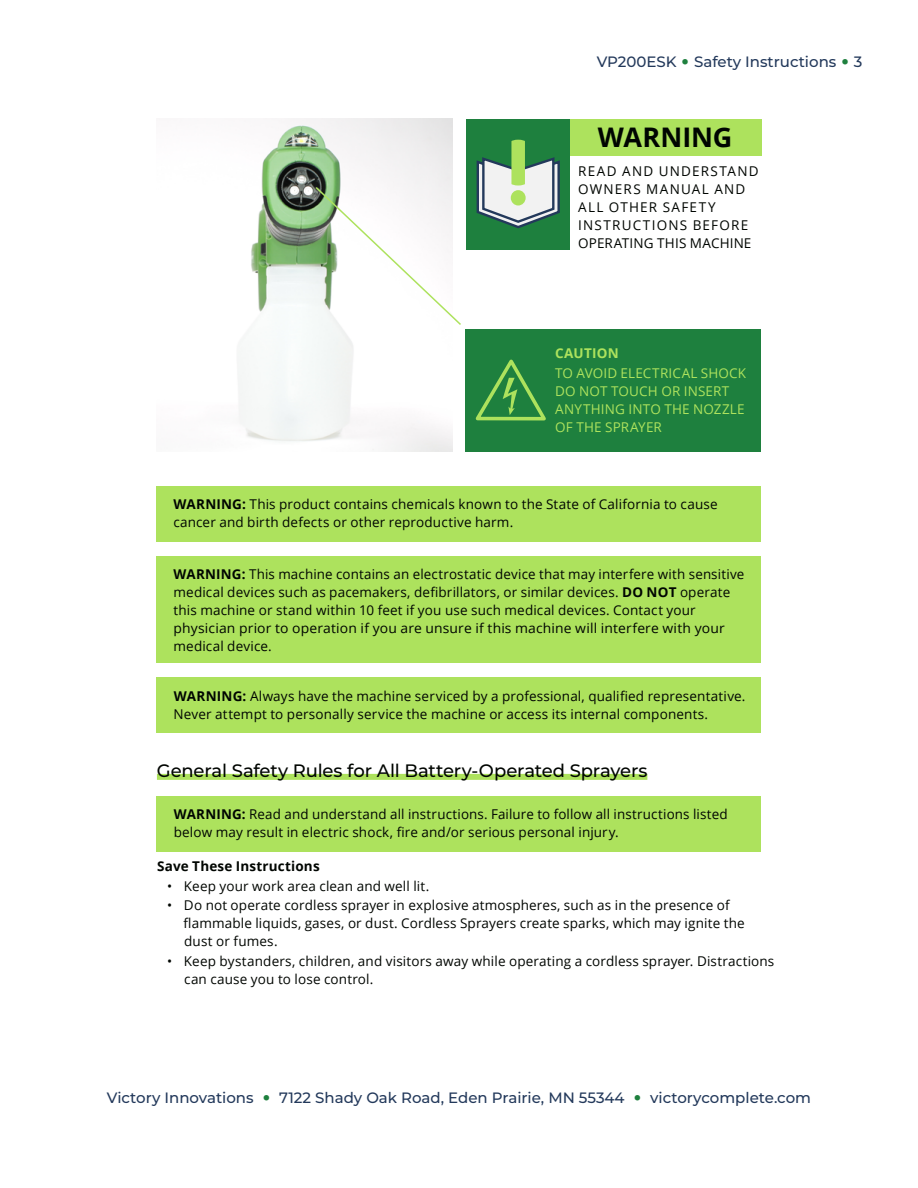
<style>
.page{position:relative;width:918px;height:1188px;background:#fff}
.page>*{position:absolute;margin:0;border:0;box-sizing:border-box;transform-origin:0 0}
.t1{font:700 27px "Open Sans";letter-spacing:-.005em;color:#000501}
.t2{font:500 18px "Montserrat";letter-spacing:-.01em;color:#000501}
.t3{font:500 15px "Montserrat";color:#23395b}
.t4{font:13.5px/18px "Open Sans";letter-spacing:.01em;color:#000501}
.t5{font:13.5px/18px "Open Sans";letter-spacing:.085em;color:#000501}
.t6{font:13.5px/18px "Open Sans";letter-spacing:.01em;color:#ade25d}
.t7{font:700 13.5px "Open Sans";letter-spacing:.01em;color:#000501}
.t8{font:700 13.5px "Open Sans";letter-spacing:.015em;color:#ade25d}
.s1{font-size:30px;color:#1e803e}
.s2{font-weight:700}
</style>
<div class="page">
<div style="left:157px;top:486px;width:604px;height:55px;background:#ade25d"></div>
<div style="left:570px;top:119px;width:191px;height:37px;background:#ade25d"></div>
<div style="left:466px;top:329px;width:295px;height:122px;background:#1e803e"></div>
<div style="left:157px;top:797px;width:604px;height:55px;background:#ade25d"></div>
<div style="left:157px;top:556px;width:604px;height:107px;background:#ade25d"></div>
<div style="left:157px;top:678px;width:604px;height:55px;background:#ade25d"></div>
<div style="left:157px;top:774px;width:490px;height:6px;background:#ade25d"></div>
<img style="left:238px;top:119px;width:214px;height:332px">
<svg style="left:475px;top:359px;width:71px;height:62px"></svg>
<div style="left:466px;top:119px;width:104px;height:130px;background:#1e803e"></div>
<svg style="left:476px;top:140px;width:84px;height:89px"></svg>
<div style="left:511px;top:190px;width:15px;height:16px;background:#ade25d;border-radius:50%"></div>
<svg style="left:314px;top:185px;width:147px;height:142px"></svg>
<p class="t3" style="left:597px;top:51px;width:267px">VP200ESK <span class="s1">•</span> Safety Instructions <span class="s1">•</span> 3</p>
<h1 class="t1" style="left:598px;top:119px;width:136px">WARNING</h1>
<p class="t5" style="left:578px;top:161px;width:182px">READ AND UNDERSTAND<br>OWNERS MANUAL AND<br>ALL OTHER SAFETY<br>INSTRUCTIONS BEFORE<br>OPERATING THIS MACHINE</p>
<p class="t8" style="left:555px;top:344px;width:65px">CAUTION</p>
<p class="t6" style="left:555px;top:364px;width:193px">TO AVOID ELECTRICAL SHOCK<br>DO NOT TOUCH OR INSERT<br>ANYTHING INTO THE NOZZLE<br>OF THE SPRAYER</p>
<p class="t4" style="left:173px;top:494px;width:546px"><span class="s2">WARNING:</span> This product contains chemicals known to the State of California to cause cancer and birth defects or other reproductive harm.</p>
<p class="t4" style="left:174px;top:565px;width:572px"><span class="s2">WARNING:</span> This machine contains an electrostatic device that may interfere with sensitive medical devices such as pacemakers, defibrillators, or similar devices. <span class="s2">DO NOT</span> operate this machine or stand within 10 feet if you use such medical devices. Contact your physician prior to operation if you are unsure if this machine will interfere with your medical device.</p>
<p class="t4" style="left:174px;top:686px;width:573px"><span class="s2">WARNING:</span> Always have the machine serviced by a professional, qualified representative.<br>Never attempt to personally service the machine or access its internal components.</p>
<h2 class="t2" style="left:157px;top:758px;width:492px">General Safety Rules for All Battery-Operated Sprayers</h2>
<p class="t4" style="left:174px;top:805px;width:556px"><span class="s2">WARNING:</span> Read and understand all instructions. Failure to follow all instructions listed below may result in electric shock, fire and/or serious personal injury.</p>
<p class="t7" style="left:157px;top:857px;width:164px">Save These Instructions</p>
<p class="t4" style="left:167px;top:877px;width:264px">• Keep your work area clean and well lit.</p>
<p class="t4" style="left:184px;top:896px;width:563px;text-indent:-16px">• Do not operate cordless sprayer in explosive atmospheres, such as in the presence of flammable liquids, gases, or dust. Cordless Sprayers create sparks, which may ignite the dust or fumes.</p>
<p class="t4" style="left:184px;top:952px;width:592px;text-indent:-17px">• Keep bystanders, children, and visitors away while operating a cordless sprayer. Distractions can cause you to lose control.</p>
<p class="t3" style="left:107px;top:1087px;width:706px">Victory Innovations <span class="s1">•</span> 7122 Shady Oak Road, Eden Prairie, MN 55344 <span class="s1">•</span> victorycomplete.com</p>
</div>
